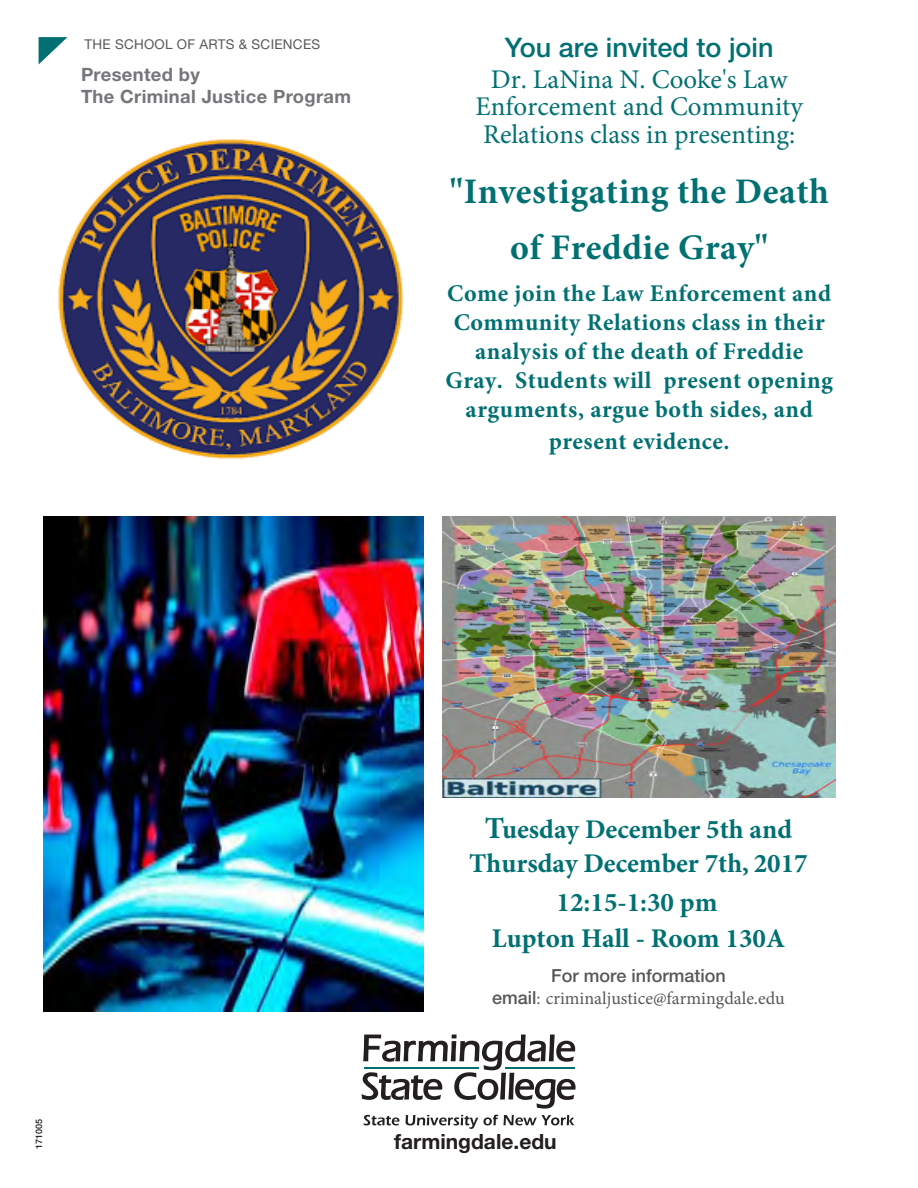
<style>
.page{position:relative;width:918px;height:1188px;background:#fff}
.page>*{position:absolute;margin:0;border:0;box-sizing:border-box;transform-origin:0 0}
.t1{font:700 36px/55.3px "Minion Pro";letter-spacing:.015em;color:#007072;text-align:center}
.t2{font:27px/31px "Minion Pro";color:#007072;text-align:center}
.t3{font:700 27px/34px "Minion Pro";color:#007072;text-align:center}
.t4{font:700 24px/29.2px "Minion Pro";letter-spacing:.02em;color:#007072;text-align:center}
.t5{font:700 21px "Helvetica Neue LT Std";color:#231f20}
.t6{font:700 18.3px "Helvetica Neue LT Std";letter-spacing:.02em;color:#757679}
.t7{font:18px/21.6px "Minion Pro";color:#57585a;text-align:center}
.t8{font:13.5px "Helvetica Neue LT Std";letter-spacing:.02em;color:#57585a}
.t9{font:500 9px "Helvetica Neue LT Std";color:#231f20}
.s1{font-family:"Helvetica Neue LT Std";font-weight:500}
.s2{font-size:30.6px}
</style>
<div class="page">
<svg style="left:43px;top:572px;width:1px;height:22px"></svg>
<svg style="left:362px;top:1035px;width:214px;height:74px"></svg>
<hr style="left:364px;top:1067px;width:114px;height:2px;background:#007072">
<hr style="left:506px;top:1067px;width:69px;height:2px;background:#007072">
<svg style="left:364px;top:1115px;width:210px;height:14px"></svg>
<svg style="left:39px;top:37px;width:28px;height:27px"></svg>
<img style="left:44px;top:517px;width:379px;height:494px">
<img style="left:443px;top:517px;width:393px;height:280px">
<img style="left:58px;top:139px;width:346px;height:320px">
<p class="t8" style="left:84px;top:36px;width:237px">THE SCHOOL OF ARTS &amp; SCIENCES</p>
<p class="t6" style="left:81px;top:63px;width:121px">Presented by</p>
<p class="t6" style="left:81px;top:85px;width:272px">The Criminal Justice Program</p>
<p class="t2" style="left:491px;top:33px;width:298px"><span class="s1">You are invited to join<br></span>Dr. LaNina N. Cooke's Law</p>
<p class="t2" style="left:476px;top:93px;width:329px;line-height:27.5px;text-align:left">Enforcement and Community<br>Relations class in presenting:</p>
<p class="t1" style="left:449px;top:164px;width:381px">"Investigating the Death of Freddie Gray"</p>
<p class="t4" style="left:445px;top:278px;width:389px">Come join the Law Enforcement and Community Relations class in their analysis of the death of Freddie Gray. Students will present opening arguments, argue both sides, and</p>
<p class="t4" style="left:549px;top:426px;width:182px">present evidence.</p>
<p class="t9" style="left:34px;top:1149px;width:32px;rotate:-90deg">171005</p>
<p class="t3" style="left:469px;top:812px;width:340px"><span class="s2">T</span>uesday December 5th and<br>Thursday December 7th, 2017</p>
<p class="t3" style="left:492px;top:884px;width:295px;line-height:36.2px">12:15-1:30 pm<br>Lupton Hall - Room 130A</p>
<p class="t7" style="left:492px;top:965px;width:294px"><span class="s1">For more information<br>email</span>: criminaljustice@farmingdale.edu</p>
<p class="t5" style="left:394px;top:1129px;width:164px">farmingdale.edu</p>
</div>
